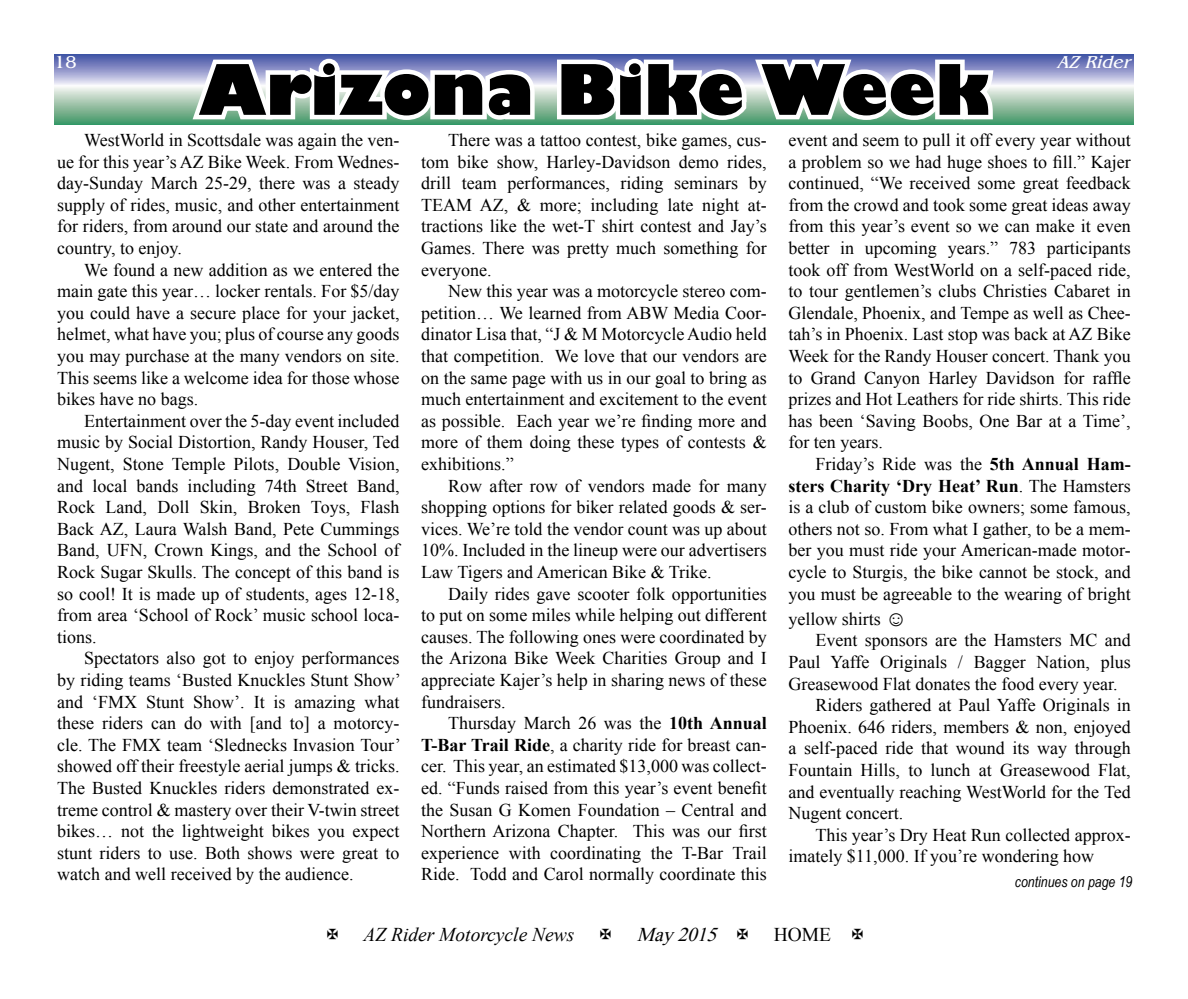
<style>
.page{position:relative;width:1188px;height:999px;background:#fff}
.page>*{position:absolute;margin:0;border:0;box-sizing:border-box;transform-origin:0 0}
.t1{font:800 68.1px "Gill Sans";color:#000}
.t2{font:italic 19.5px "Times New Roman";color:#000}
.t3{font:italic 19.5px "Times New Roman";color:#000}
.t4{font:19.5px "Times New Roman";color:#000}
.t5{font:18px/21.6px "Times New Roman";color:#000;text-align:justify}
.t6{font:italic 18px "Benguiat";color:#fff}
.t7{font:18px "Benguiat";color:#fff}
.t8{font:italic 15px "Arial Narrow";color:#000}
.s1{font-weight:700}
.s2{font-size:21px}
</style>
<div class="page">
<svg style="left:54px;top:54px;width:1080px;height:70px;background:#98b1ba"></svg>
<svg style="left:186px;top:54px;width:353px;height:71px"></svg>
<svg style="left:552px;top:54px;width:447px;height:71px"></svg>
<p class="t7" style="left:54px;top:52px;width:25px">18</p>
<p class="t6" style="left:1056px;top:52px;width:80px">AZ Rider</p>
<h1 class="t1" style="left:199px;top:47px;width:792px">Arizona Bike Week</h1>
<p class="t5" style="left:57px;top:129px;width:344px;text-indent:27px">WestWorld in Scottsdale was again the ven&shy;ue for this year’s AZ Bike Week. From Wednes&shy;day-Sunday March 25-29, there was a steady supply of rides, music, and other entertainment for riders, from around our state and around the country, to enjoy.</p>
<p class="t5" style="left:57px;top:258px;width:344px;text-indent:27px">We found a new addition as we entered the main gate this year… locker rentals. For $5/day you could have a secure place for your jacket, helmet, what have you; plus of course any goods you may purchase at the many vendors on site.<br>This seems like a welcome idea for those whose bikes have no bags.</p>
<p class="t5" style="left:57px;top:410px;width:344px;text-indent:27px">Entertainment over the 5-day event included music by Social Distortion, Randy Houser, Ted Nugent, Stone Temple Pilots, Double Vision, and local bands including 74th Street Band, Rock Land, Doll Skin, Broken Toys, Flash Back AZ, Laura Walsh Band, Pete Cummings Band, UFN, Crown Kings, and the School of Rock Sugar Skulls. The concept of this band is so cool! It is made up of students, ages 12-18, from area ‘School of Rock’ music school loca&shy;tions.</p>
<p class="t5" style="left:57px;top:647px;width:345px;text-indent:27px">Spectators also got to enjoy performances by riding teams ‘Busted Knuckles Stunt Show’ and ‘FMX Stunt Show’. It is amazing what these riders can do with [and to] a motorcy&shy;cle. The FMX team ‘Slednecks Invasion Tour’ showed off their freestyle aerial jumps &amp; tricks.<br>The Busted Knuckles riders demonstrated ex&shy;treme control &amp; mastery over their V-twin street bikes… not the lightweight bikes you expect stunt riders to use. Both shows were great to watch and well received by the audience.</p>
<p class="t5" style="left:421px;top:129px;width:347px;text-indent:27px">There was a tattoo contest, bike games, cus&shy;tom bike show, Harley-Davidson demo rides, drill team performances, riding seminars by TEAM AZ, &amp; more; including late night at&shy;tractions like the wet-T shirt contest and Jay’s Games. There was pretty much something for everyone.</p>
<p class="t5" style="left:421px;top:280px;width:347px;text-indent:27px">New this year was a motorcycle stereo com&shy;petition… We learned from ABW Media Coor&shy;dinator Lisa that, “J &amp; M Motorcycle Audio held that competition. We love that our vendors are on the same page with us in our goal to bring as much entertainment and excitement to the event as possible. Each year we’re finding more and more of them doing these types of contests &amp; exhibitions.”</p>
<p class="t5" style="left:421px;top:474px;width:347px;text-indent:27px">Row after row of vendors made for many shopping options for biker related goods &amp; ser&shy;vices. We’re told the vendor count was up about 10%. Included in the lineup were our advertisers Law Tigers and American Bike &amp; Trike.</p>
<p class="t5" style="left:421px;top:582px;width:347px;text-indent:27px">Daily rides gave scooter folk opportunities to put on some miles while helping out different causes. The following ones were coordinated by the Arizona Bike Week Charities Group and I appreciate Kajer’s help in sharing news of these fundraisers.</p>
<p class="t5" style="left:421px;top:712px;width:347px;text-indent:27px">Thursday March 26 was the <span class="s1">10th Annual T-Bar Trail Ride</span>, a charity ride for breast can&shy;cer. This year, an estimated $13,000 was collect&shy;ed. “Funds raised from this year’s event benefit the Susan G Komen Foundation – Central and Northern Arizona Chapter. This was our first experience with coordinating the T-Bar Trail Ride. Todd and Carol normally coordinate this</p>
<p class="t5" style="left:788px;top:129px;width:344px">event and seem to pull it off every year without a problem so we had huge shoes to fill.” Kajer continued, “We received some great feedback from the crowd and took some great ideas away from this year’s event so we can make it even better in upcoming years.” 783 participants took off from WestWorld on a self-paced ride, to tour gentlemen’s clubs Christies Cabaret in Glendale, Phoenix, and Tempe as well as Chee&shy;tah’s in Phoenix. Last stop was back at AZ Bike Week for the Randy Houser concert. Thank you to Grand Canyon Harley Davidson for raffle prizes and Hot Leathers for ride shirts. This ride has been ‘Saving Boobs, One Bar at a Time’, for ten years.</p>
<p class="t5" style="left:788px;top:453px;width:344px;text-indent:27px">Friday’s Ride was the <span class="s1">5th Annual Ham&shy;sters Charity ‘Dry Heat’ Run</span>. The Hamsters is a club of custom bike owners; some famous, others not so. From what I gather, to be a mem&shy;ber you must ride your American-made motor&shy;cycle to Sturgis, the bike cannot be stock, and you must be agreeable to the wearing of bright</p>
<p class="t5" style="left:788px;top:608px;width:120px">yellow shirts <span class="s2">☺</span></p>
<p class="t5" style="left:815px;top:629px;width:317px">Event sponsors are the Hamsters MC and</p>
<p class="t5" style="left:788px;top:651px;width:344px">Paul Yaffe Originals / Bagger Nation, plus</p>
<p class="t5" style="left:788px;top:672px;width:331px">Greasewood Flat donates the food every year.</p>
<p class="t5" style="left:815px;top:694px;width:317px">Riders gathered at Paul Yaffe Originals in</p>
<p class="t5" style="left:788px;top:716px;width:344px">Phoenix. 646 riders, members &amp; non, enjoyed</p>
<p class="t5" style="left:788px;top:737px;width:344px">a self-paced ride that wound its way through</p>
<p class="t5" style="left:788px;top:759px;width:344px">Fountain Hills, to lunch at Greasewood Flat,</p>
<p class="t5" style="left:788px;top:780px;width:344px">and eventually reaching WestWorld for the Ted</p>
<p class="t5" style="left:788px;top:802px;width:116px">Nugent concert.</p>
<p class="t5" style="left:815px;top:824px;width:317px">This year’s Dry Heat Run collected approx-</p>
<p class="t5" style="left:788px;top:845px;width:307px">imately $11,000. If you’re wondering how</p>
<p class="t8" style="left:1015px;top:872px;width:119px">continues on page 19</p>
<p class="t2" style="left:363px;top:921px;width:213px">AZ Rider Motorcycle News</p>
<p class="t3" style="left:637px;top:921px;width:88px">May2015</p>
<p class="t4" style="left:774px;top:921px;width:59px">HOME</p>
</div>
